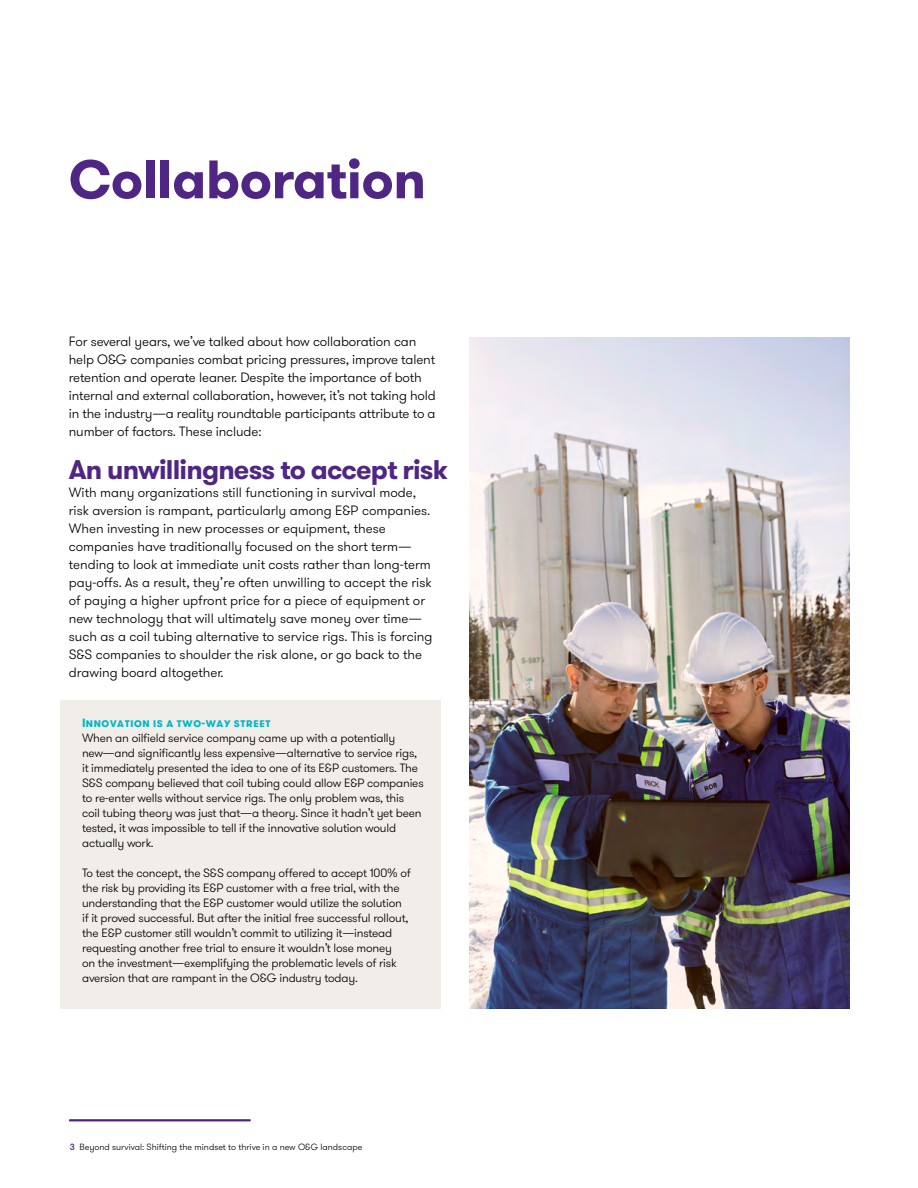
<style>
.page{position:relative;width:918px;height:1188px;background:#fff}
.page>*{position:absolute;margin:0;border:0;box-sizing:border-box;transform-origin:0 0}
.t1{font:700 54px "GT Walsheim Pro";letter-spacing:-.01em;color:#4f2683}
.t2{font:700 27px "GT Walsheim Pro";letter-spacing:-.03em;color:#4f2683}
.t3{font:300 13.5px/18px "GT Walsheim Pro";color:#000}
.t4{font:300 12px/15px "GT Walsheim Pro";letter-spacing:-.015em;color:#000}
.t5{font:700 12px "GT Walsheim Pro";color:#00b7c9}
.t6{font:300 9px "GT Walsheim Pro";color:#000}
.s1{font-weight:500;color:#4f2683}
</style>
<div class="page">
<hr style="left:70px;top:1119px;width:180px;height:2px;background:#4f2683">
<img style="left:470px;top:338px;width:379px;height:671px">
<div style="left:61px;top:700px;width:380px;height:309px;background:#f1ede9"></div>
<h1 class="t1" style="left:69px;top:144px;width:359px">Collaboration</h1>
<p class="t3" style="left:69px;top:332px;width:369px">For several years, we’ve talked about how collaboration can help O&amp;G companies combat pricing pressures, improve talent retention and operate leaner. Despite the importance of both internal and external collaboration, however, it’s not taking hold in the industry—a reality roundtable participants attribute to a number of factors. These include:</p>
<h2 class="t2" style="left:69px;top:452px;width:381px">An unwillingness to accept risk</h2>
<p class="t3" style="left:69px;top:483px;width:365px">With many organizations still functioning in survival mode, risk aversion is rampant, particularly among E&amp;P companies.<br>When investing in new processes or equipment, these companies have traditionally focused on the short term— tending to look at immediate unit costs rather than long-term pay-offs. As a result, they’re often unwilling to accept the risk of paying a higher upfront price for a piece of equipment or new technology that will ultimately save money over time— such as a coil tubing alternative to service rigs. This is forcing S&amp;S companies to shoulder the risk alone, or go back to the drawing board altogether.</p>
<p class="t5" style="left:82px;top:715px;width:190px">Innovation is a two-way street</p>
<p class="t4" style="left:82px;top:731px;width:343px">When an oilfield service company came up with a potentially new—and significantly less expensive—alternative to service rigs, it immediately presented the idea to one of its E&amp;P customers. The S&amp;S company believed that coil tubing could allow E&amp;P companies to re-enter wells without service rigs. The only problem was, this coil tubing theory was just that—a theory. Since it hadn’t yet been tested, it was impossible to tell if the innovative solution would actually work.</p>
<p class="t4" style="left:82px;top:866px;width:330px">To test the concept, the S&amp;S company offered to accept 100% of the risk by providing its E&amp;P customer with a free trial, with the understanding that the E&amp;P customer would utilize the solution if it proved successful. But after the initial free successful rollout, the E&amp;P customer still wouldn’t commit to utilizing it—instead requesting another free trial to ensure it wouldn’t lose money<br>on the investment—exemplifying the problematic levels of risk aversion that are rampant in the O&amp;G industry today.</p>
<p class="t6" style="left:70px;top:1141px;width:294px"><span class="s1">3</span> Beyond survival: Shifting the mindset to thrive in a new O&amp;G landscape</p>
</div>
